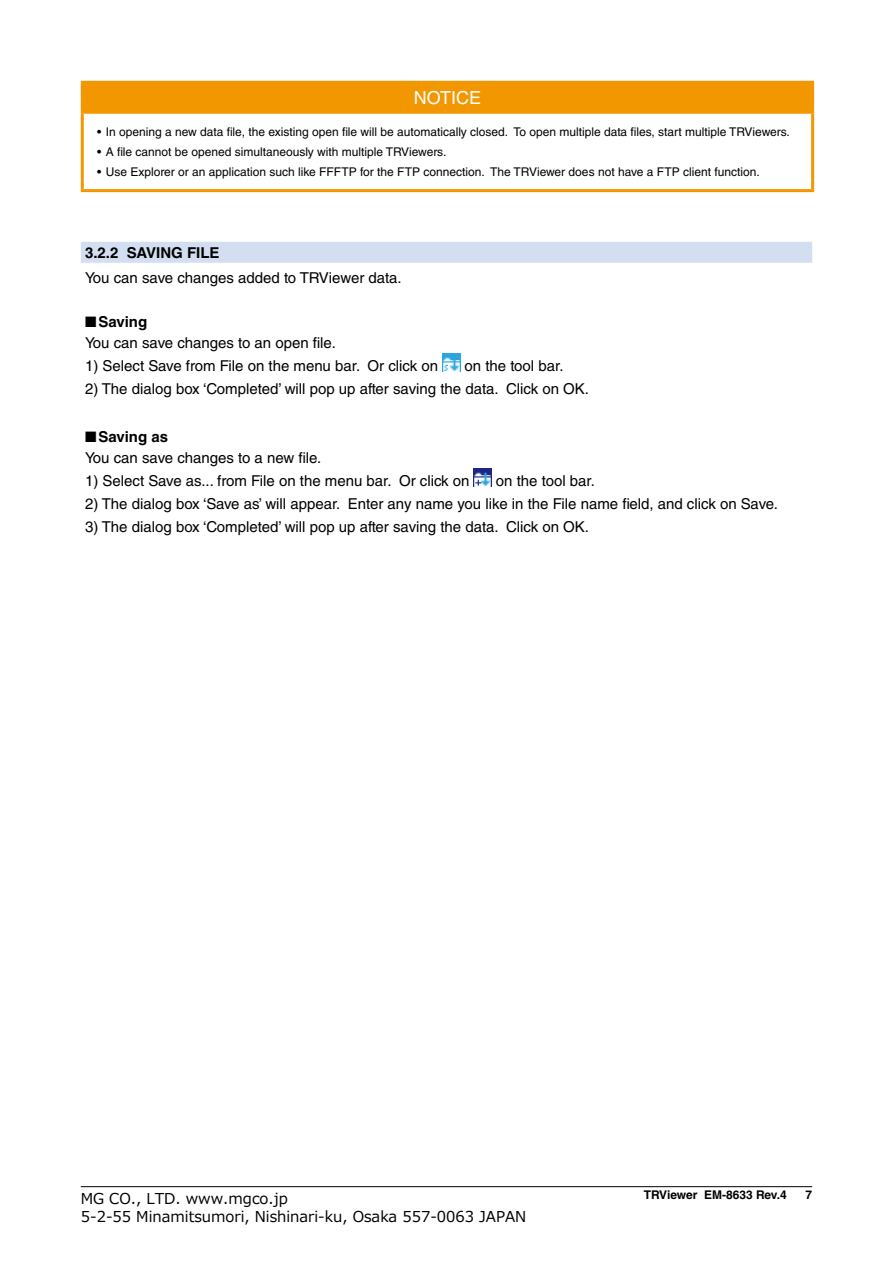
<style>
.page{position:relative;width:893px;height:1263px;background:#fff}
.page>*{position:absolute;margin:0;border:0;box-sizing:border-box;transform-origin:0 0}
.t1{font:18px "Helvetica LT Std";color:#fff}
.t2{font:15px/20.9px "Helvetica LT Std";color:#000}
.t3{font:15px "Meiryo";color:#000}
.t4{font:700 15px "Helvetica LT Std";color:#000}
.t5{font:12px "Helvetica LT Std";color:#000}
.t6{font:700 12px "Helvetica LT Std";color:#000}
.s1{font-weight:700}
</style>
<div class="page">
<hr style="left:81px;top:1186px;width:731px;height:1px;background:#000">
<div style="left:81px;top:242px;width:731px;height:21px;background:#d3def1"></div>
<div style="left:82px;top:82px;width:731px;height:30px;background:#f39700"></div>
<hr style="left:81px;top:81px;width:733px;height:3px;background:#f39700">
<hr style="left:81px;top:84px;width:3px;height:27px;background:#f39700">
<hr style="left:811px;top:84px;width:3px;height:27px;background:#f39700">
<hr style="left:81px;top:111px;width:733px;height:3px;background:#f39700">
<hr style="left:81px;top:114px;width:3px;height:75px;background:#f39700">
<hr style="left:811px;top:114px;width:3px;height:75px;background:#f39700">
<hr style="left:81px;top:189px;width:733px;height:3px;background:#f39700">
<img style="left:442px;top:353px;width:18px;height:18px">
<img style="left:474px;top:468px;width:18px;height:18px">
<p class="t1" style="left:414px;top:87px;width:69px">NOTICE</p>
<p class="t5" style="left:97px;top:125px;width:694px">• In opening a new data file, the existing open file will be automatically closed. To open multiple data files, start multiple TRViewers.</p>
<p class="t5" style="left:97px;top:145px;width:351px">• A file cannot be opened simultaneously with multiple TRViewers.</p>
<p class="t5" style="left:97px;top:165px;width:664px">• Use Explorer or an application such like FFFTP for the FTP connection. The TRViewer does not have a FTP client function.</p>
<p class="t4" style="left:85px;top:244px;width:136px">3.2.2 SAVING FILE</p>
<p class="t2" style="left:85px;top:268px;width:318px">You can save changes added to TRViewer data.</p>
<p class="t2" style="left:85px;top:312px;width:252px">■<span class="s1">Saving<br></span>You can save changes to an open file.</p>
<p class="t2" style="left:85px;top:355px;width:355px">1) Select Save from File on the menu bar. Or click on</p>
<p class="t2" style="left:465px;top:355px;width:101px">on the tool bar.</p>
<p class="t2" style="left:85px;top:378px;width:505px">2) The dialog box ‘Completed’ will pop up after saving the data. Click on OK.</p>
<p class="t2" style="left:85px;top:427px;width:238px">■<span class="s1">Saving as<br></span>You can save changes to a new file.</p>
<p class="t2" style="left:85px;top:470px;width:386px">1) Select Save as... from File on the menu bar. Or click on</p>
<p class="t2" style="left:496px;top:470px;width:101px">on the tool bar.</p>
<p class="t2" style="left:85px;top:493px;width:694px">2) The dialog box ‘Save as’ will appear. Enter any name you like in the File name field, and click on Save.</p>
<p class="t2" style="left:85px;top:516px;width:505px">3) The dialog box ‘Completed’ will pop up after saving the data. Click on OK.</p>
<p class="t3" style="left:81px;top:1188px;width:209px">MG CO., LTD. www.mgco.jp</p>
<p class="t6" style="left:644px;top:1188px;width:144px">TRViewer EM-8633 Rev.4</p>
<p class="t6" style="left:805px;top:1188px;width:8px">7</p>
<p class="t3" style="left:81px;top:1206px;width:447px">5-2-55 Minamitsumori, Nishinari-ku, Osaka 557-0063 JAPAN</p>
</div>
